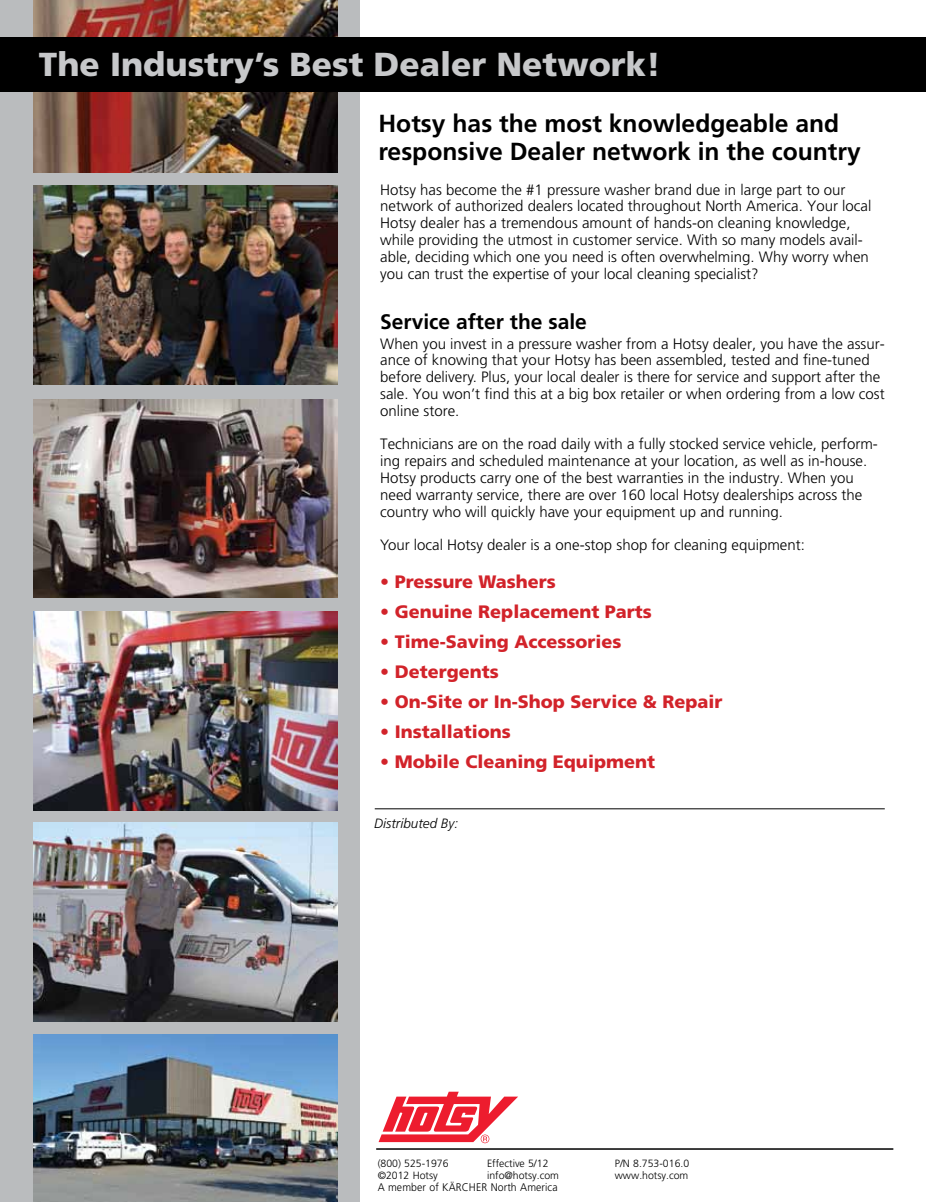
<style>
.page{position:relative;width:932px;height:1202px;background:#fff}
.page>*{position:absolute;margin:0;border:0;box-sizing:border-box;transform-origin:0 0}
.t1{font:900 33.3px "Frutiger";color:#c7c8ca}
.t2{font:700 24.75px/28.3px "Frutiger";color:#000}
.t3{font:700 21px "Frutiger";color:#000}
.t4{font:900 18px "Frutiger";color:#d2232a}
.t5{font:300 15px/16.8px "Frutiger";color:#000}
.t6{font:italic 300 13.5px "Frutiger";color:#000}
.t7{font:300 10.95px "Frutiger";letter-spacing:.01em;color:#000;scale:.95 1}
.t8{font:300 10.5px "Frutiger";color:#000}
</style>
<div class="page">
<div style="left:0;top:0;width:359px;height:1202px;background:#babcbe"></div>
<img style="left:34px;top:0;width:303px;height:172px">
<img style="left:34px;top:186px;width:303px;height:198px">
<img style="left:34px;top:399px;width:303px;height:199px">
<img style="left:34px;top:611px;width:303px;height:199px">
<img style="left:34px;top:822px;width:303px;height:199px">
<img style="left:34px;top:1035px;width:303px;height:167px">
<svg style="left:378px;top:1091px;width:140px;height:52px"></svg>
<hr style="left:376px;top:1148px;width:517px;height:1px;background:#000">
<div style="left:0;top:37px;width:925px;height:54px;background:#000"></div>
<hr style="left:375px;top:808px;width:509px;height:1px;background:#000">
<h1 class="t1" style="left:39px;top:44px;width:623px">The Industry’s Best Dealer Network!</h1>
<h2 class="t2" style="left:378px;top:109px;width:484px">Hotsy has the most knowledgeable and responsive Dealer network in the country</h2>
<p class="t5" style="left:380px;top:181px;width:492px">Hotsy has become the #1 pressure washer brand due in large part to our network of authorized dealers located throughout North America. Your local Hotsy dealer has a tremendous amount of hands-on cleaning knowledge, while providing the utmost in customer service. With so many models avail&shy;able, deciding which one you need is often overwhelming. Why worry when you can trust the expertise of your local cleaning specialist?</p>
<h3 class="t3" style="left:380px;top:309px;width:208px">Service after the sale</h3>
<p class="t5" style="left:380px;top:335px;width:506px">When you invest in a pressure washer from a Hotsy dealer, you have the assur&shy;ance of knowing that your Hotsy has been assembled, tested and fine-tuned before delivery. Plus, your local dealer is there for service and support after the sale. You won’t find this at a big box retailer or when ordering from a low cost online store.</p>
<p class="t5" style="left:380px;top:436px;width:499px">Technicians are on the road daily with a fully stocked service vehicle, perform&shy;ing repairs and scheduled maintenance at your location, as well as in-house.<br>Hotsy products carry one of the best warranties in the industry. When you need warranty service, there are over 160 local Hotsy dealerships across the country who will quickly have your equipment up and running.</p>
<p class="t5" style="left:380px;top:536px;width:426px">Your local Hotsy dealer is a one-stop shop for cleaning equipment:</p>
<p class="t4" style="left:380px;top:570px;width:177px">• Pressure Washers</p>
<p class="t4" style="left:380px;top:600px;width:273px">• Genuine Replacement Parts</p>
<p class="t4" style="left:380px;top:630px;width:243px">• Time-Saving Accessories</p>
<p class="t4" style="left:380px;top:660px;width:120px">• Detergents</p>
<p class="t4" style="left:380px;top:690px;width:344px">• On-Site or In-Shop Service &amp; Repair</p>
<p class="t4" style="left:380px;top:720px;width:132px">• Installations</p>
<p class="t4" style="left:380px;top:750px;width:276px">• Mobile Cleaning Equipment</p>
<p class="t6" style="left:374px;top:815px;width:86px">Distributed By:</p>
<p class="t8" style="left:377px;top:1157px;width:72px">(800) 525-1976</p>
<p class="t8" style="left:487px;top:1157px;width:63px">Effective 5/12</p>
<p class="t8" style="left:614px;top:1157px;width:76px">P/N 8.753-016.0</p>
<p class="t8" style="left:377px;top:1169px;width:62px">©2012 Hotsy</p>
<p class="t8" style="left:487px;top:1169px;width:73px">info@hotsy.com</p>
<p class="t8" style="left:614px;top:1169px;width:75px">www.hotsy.com</p>
<p class="t7" style="left:377px;top:1180px;width:191px">A member of KÄRCHER North America</p>
</div>
